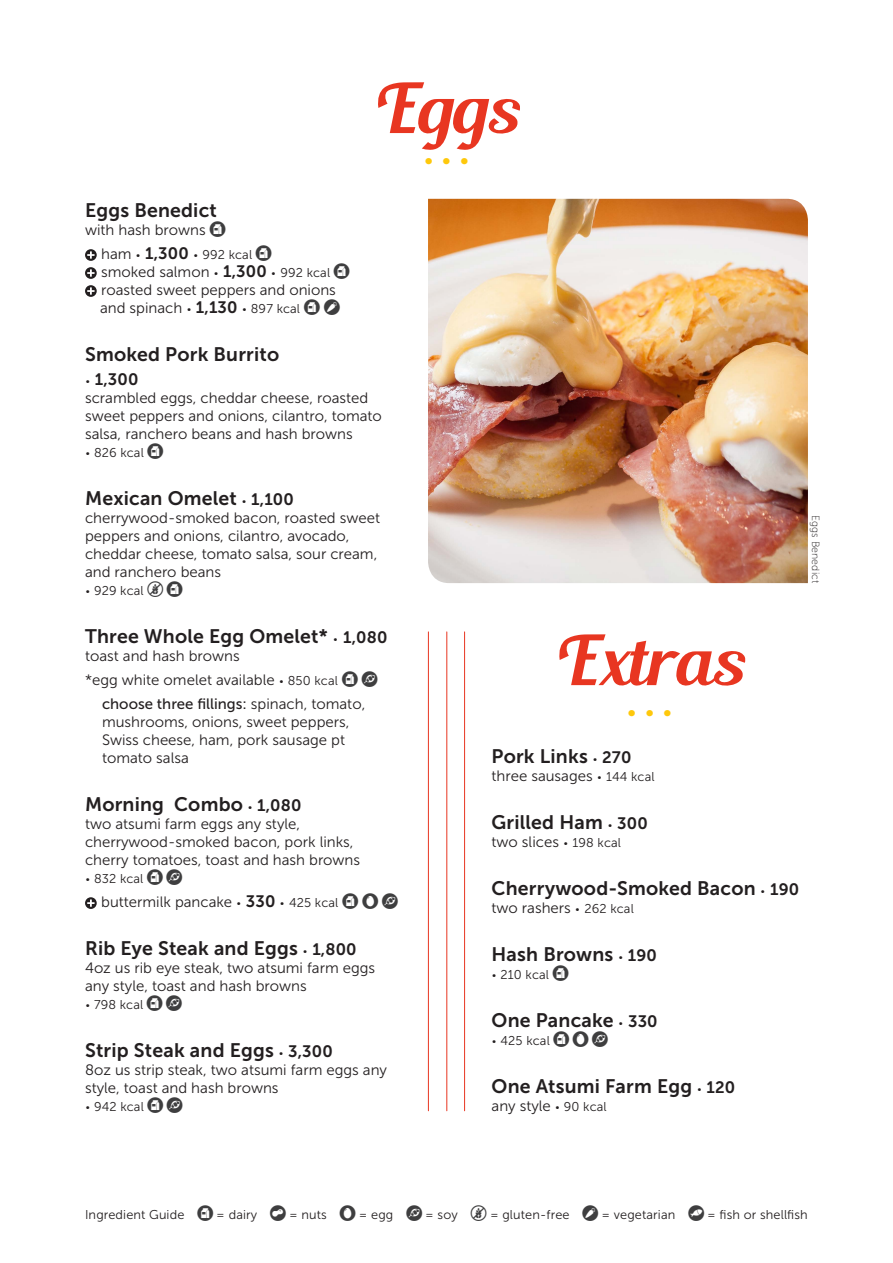
<style>
.page{position:relative;width:893px;height:1263px;background:#fff}
.page>*{position:absolute;margin:0;border:0;box-sizing:border-box;transform-origin:0 0}
.Section_Title{font:67.5px "Blenda Script";color:#e83621}
.Item_title{font:19.5px "Museo Sans 700";letter-spacing:.01em;color:#231f20}
.Item_title-2{font:16.5px "Museo Sans 700";color:#231f20}
.Item_description{font:15px/18px "Museo Sans 300";color:#231f20}
.Item_description-2{font:12.75px "Museo Sans 300";letter-spacing:.01em;color:#231f20}
.Calories{font:12.75px "Museo Sans 300";letter-spacing:.01em;color:#231f20}
.Image_captions{font:10.5px "Museo Sans 100";letter-spacing:.01em;color:#231f20}
.s1{font-family:"Allergies Glyphter 2018 05 E";font-size:15.75px;color:#3e3e3f}
.s2{font-size:15px}
.s3{font-family:"Museo Sans 700";font-size:16.5px}
.s4{font-size:12.75px}
.s5{font-size:16.5px}
.s6{font-family:"Museo Sans 500"}
</style>
<div class="page">
<svg style="left:85px;top:249px;width:12px;height:12px"></svg>
<svg style="left:87px;top:251px;width:8px;height:8px"></svg>
<svg style="left:85px;top:267px;width:12px;height:12px"></svg>
<svg style="left:87px;top:269px;width:8px;height:8px"></svg>
<svg style="left:85px;top:285px;width:12px;height:12px"></svg>
<svg style="left:87px;top:287px;width:8px;height:8px"></svg>
<svg style="left:85px;top:897px;width:12px;height:12px"></svg>
<svg style="left:87px;top:899px;width:8px;height:8px"></svg>
<img style="left:428px;top:199px;width:380px;height:384px">
<hr style="left:446px;top:632px;width:1px;height:479px;background:#e83621">
<hr style="left:464px;top:632px;width:1px;height:479px;background:#e83621">
<hr style="left:428px;top:632px;width:1px;height:479px;background:#e83621">
<p class="Section_Title" style="left:375px;top:66px;width:145px">Eggs</p>
<p class="Item_title" style="left:85px;top:199px;width:133px">Eggs Benedict</p>
<p class="Item_description" style="left:85px;top:221px;width:142px">with hash browns <span class="s1">D</span></p>
<p class="Item_description-2" style="left:101px;top:248px;width:172px"><span class="s2">ham</span> <span class="s3">1,300</span> 992 kcal <span class="s1">D</span></p>
<p class="Item_description" style="left:101px;top:263px;width:250px">smoked salmon <span class="s3">1,300</span> <span class="s4">992 kcal</span> <span class="s1">D</span></p>
<p class="Item_description" style="left:100px;top:281px;width:241px">roasted sweet peppers and onions and spinach <span class="s3">1,130</span> <span class="s4">897 kcal</span> <span class="s1">D V</span></p>
<p class="Item_title" style="left:85px;top:343px;width:196px">Smoked Pork Burrito</p>
<p class="Item_title-2" style="left:95px;top:370px;width:45px">1,300</p>
<p class="Item_description" style="left:85px;top:389px;width:298px">scrambled eggs, cheddar cheese, roasted sweet peppers and onions, cilantro, tomato salsa, ranchero beans and hash browns</p>
<p class="Calories" style="left:94px;top:446px;width:71px">826 kcal <span class="s1">D</span></p>
<p class="Item_title" style="left:85px;top:487px;width:210px">Mexican Omelet <span class="s5">1,100</span></p>
<p class="Item_description" style="left:85px;top:509px;width:297px">cherrywood-smoked bacon, roasted sweet peppers and onions, cilantro, avocado, cheddar cheese, tomato salsa, sour cream, and ranchero beans</p>
<p class="Calories" style="left:94px;top:584px;width:90px">929 kcal <span class="s1">G D</span></p>
<p class="Item_title" style="left:85px;top:625px;width:304px">Three Whole Egg Omelet* <span class="s5">1,080</span></p>
<p class="Item_description" style="left:85px;top:647px;width:156px">toast and hash browns</p>
<p class="Item_description" style="left:85px;top:671px;width:294px">*egg white omelet available <span class="s4">850 kcal</span> <span class="s1">D S</span></p>
<p class="Item_description" style="left:102px;top:695px;width:265px"><span class="s6">choose three fillings:</span> spinach, tomato, mushrooms, onions, sweet peppers,<br>Swiss cheese, ham, pork sausage pt tomato salsa</p>
<p class="Item_title" style="left:85px;top:793px;width:218px">Morning Combo <span class="s5">1,080</span></p>
<p class="Item_description" style="left:85px;top:815px;width:217px">two atsumi farm eggs any style,</p>
<p class="Item_description" style="left:85px;top:833px;width:270px">cherrywood-smoked bacon, pork links,</p>
<p class="Item_description" style="left:85px;top:851px;width:277px">cherry tomatoes, toast and hash browns</p>
<p class="Calories" style="left:94px;top:872px;width:90px">832 kcal <span class="s1">D S</span></p>
<p class="Item_description" style="left:101px;top:893px;width:298px">buttermilk pancake <span class="s3">330</span> <span class="s4">425 kcal</span> <span class="s1">D E S</span></p>
<p class="Item_title" style="left:85px;top:937px;width:273px">Rib Eye Steak and Eggs <span class="s5">1,800</span></p>
<p class="Item_description" style="left:85px;top:959px;width:292px">4oz us rib eye steak, two atsumi farm eggs any style, toast and hash browns</p>
<p class="Calories" style="left:94px;top:998px;width:90px">798 kcal <span class="s1">D S</span></p>
<p class="Item_title" style="left:85px;top:1039px;width:249px">Strip Steak and Eggs <span class="s5">3,300</span></p>
<p class="Item_description" style="left:85px;top:1061px;width:304px">8oz us strip steak, two atsumi farm eggs any style, toast and hash browns</p>
<p class="Calories" style="left:94px;top:1100px;width:90px">942 kcal <span class="s1">D S</span></p>
<p class="Section_Title" style="left:556px;top:618px;width:189px">Extras</p>
<p class="Image_captions" style="left:821px;top:515px;width:70px;rotate:90deg">Eggs Benedict</p>
<p class="Item_title" style="left:492px;top:745px;width:141px">Pork Links <span class="s5">270</span></p>
<p class="Item_description" style="left:492px;top:767px;width:165px">three sausages <span class="s4">144 kcal</span></p>
<p class="Item_title" style="left:492px;top:811px;width:158px">Grilled Ham <span class="s5">300</span></p>
<p class="Item_description" style="left:492px;top:833px;width:131px">two slices <span class="s4">198 kcal</span></p>
<p class="Item_title" style="left:492px;top:877px;width:309px">Cherrywood-Smoked Bacon <span class="s5">190</span></p>
<p class="Item_description" style="left:492px;top:899px;width:144px">two rashers <span class="s4">262 kcal</span></p>
<p class="Item_title" style="left:492px;top:943px;width:167px">Hash Browns <span class="s5">190</span></p>
<p class="Calories" style="left:501px;top:968px;width:69px">210 kcal <span class="s1">D</span></p>
<p class="Item_title" style="left:492px;top:1009px;width:168px">One Pancake <span class="s5">330</span></p>
<p class="Calories" style="left:501px;top:1034px;width:109px">425 kcal <span class="s1">D E S</span></p>
<p class="Item_title" style="left:492px;top:1075px;width:245px">One Atsumi Farm Egg <span class="s5">120</span></p>
<p class="Item_description" style="left:492px;top:1097px;width:117px">any style <span class="s4">90 kcal</span></p>
<p class="Item_description-2" style="left:85px;top:1208px;width:724px">Ingredient Guide <span class="s1">D</span> = dairy <span class="s1">N</span> = nuts <span class="s1">E</span> = egg <span class="s1">S</span> = soy <span class="s1">G</span> = gluten-free <span class="s1">V</span> = vegetarian <span class="s1">F</span> = fish or shellfish</p>
</div>
